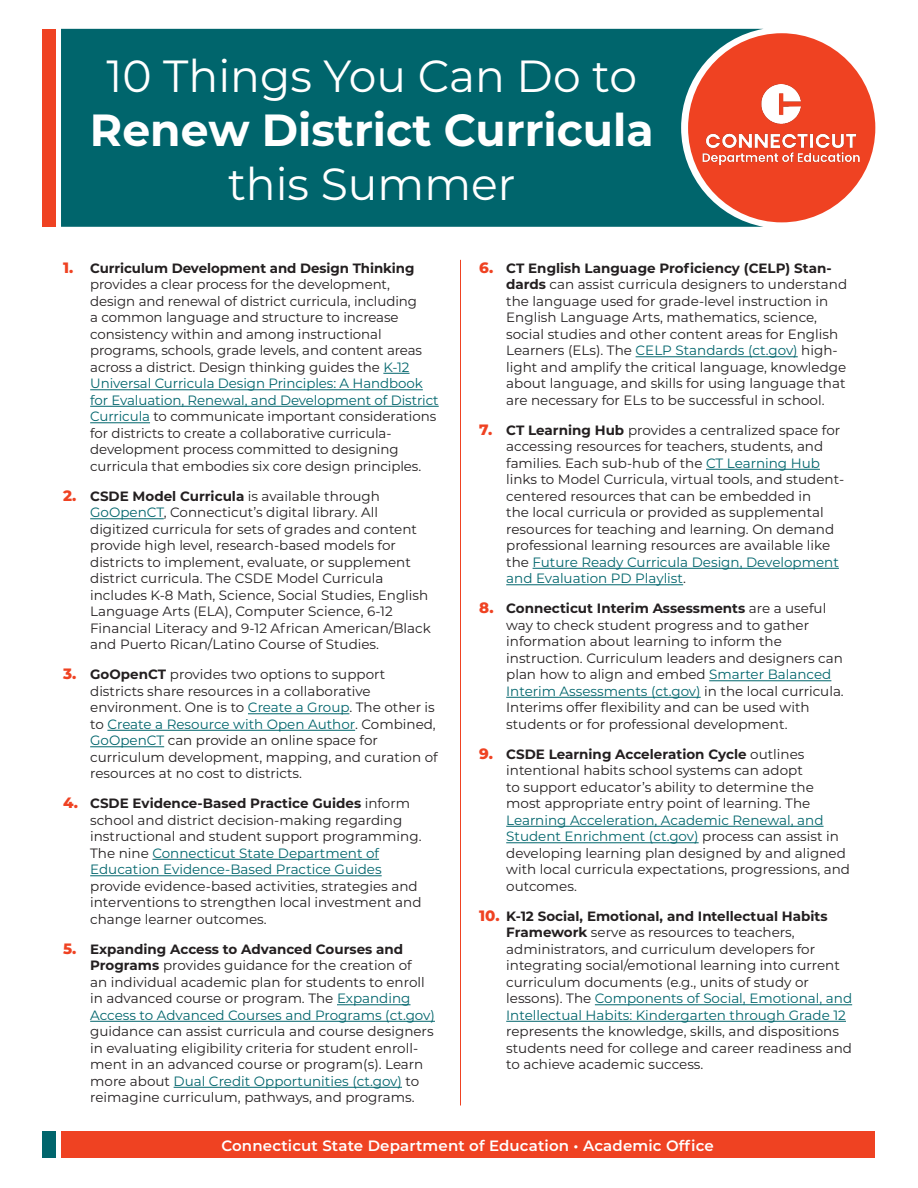
<style>
.page{position:relative;width:918px;height:1188px;background:#fff}
.page>*{position:absolute;margin:0;border:0;box-sizing:border-box;transform-origin:0 0}
.t1{font:45px/54px "Montserrat";color:#fff;text-align:center}
.t2{font:600 15px "Montserrat";letter-spacing:.01em;color:#fff}
.t3{font:13.5px/16.5px "Montserrat";color:#231f20}
.s1{font-weight:700}
.s2{font-weight:800;font-size:15px;color:#ef4222}
.s3{color:#00656c}
</style>
<div class="page">
<div style="left:61px;top:29px;width:703px;height:198px;background:#00656c"></div>
<div style="left:688px;top:33px;width:187px;height:189px;background:#ef4222;border-radius:50%"></div>
<div style="left:42px;top:29px;width:14px;height:198px;background:#ef4222"></div>
<div style="left:61px;top:1131px;width:814px;height:27px;background:#ef4222"></div>
<div style="left:42px;top:1131px;width:14px;height:27px;background:#00656c"></div>
<hr style="left:460px;top:260px;width:1px;height:846px;background:#ef4222">
<img style="left:702px;top:84px;width:158px;height:82px">
<svg style="left:383px;top:373px;width:27px;height:1px"></svg>
<hr style="left:90px;top:389px;width:333px;height:1px;background:#00656c">
<hr style="left:90px;top:406px;width:349px;height:1px;background:#00656c">
<hr style="left:90px;top:422px;width:60px;height:1px;background:#00656c">
<hr style="left:90px;top:518px;width:74px;height:1px;background:#00656c">
<hr style="left:248px;top:713px;width:101px;height:1px;background:#00656c">
<hr style="left:107px;top:730px;width:248px;height:1px;background:#00656c">
<hr style="left:90px;top:746px;width:74px;height:1px;background:#00656c">
<hr style="left:152px;top:859px;width:227px;height:1px;background:#00656c">
<hr style="left:90px;top:875px;width:292px;height:1px;background:#00656c">
<hr style="left:337px;top:1004px;width:73px;height:1px;background:#00656c">
<hr style="left:90px;top:1021px;width:345px;height:1px;background:#00656c">
<hr style="left:174px;top:1087px;width:228px;height:1px;background:#00656c">
<hr style="left:636px;top:356px;width:162px;height:1px;background:#00656c">
<hr style="left:706px;top:469px;width:114px;height:1px;background:#00656c">
<hr style="left:533px;top:568px;width:306px;height:1px;background:#00656c">
<hr style="left:506px;top:584px;width:177px;height:1px;background:#00656c">
<hr style="left:709px;top:680px;width:122px;height:1px;background:#00656c">
<hr style="left:506px;top:697px;width:195px;height:1px;background:#00656c">
<hr style="left:506px;top:826px;width:318px;height:1px;background:#00656c">
<hr style="left:506px;top:842px;width:193px;height:1px;background:#00656c">
<hr style="left:595px;top:1004px;width:257px;height:1px;background:#00656c">
<hr style="left:506px;top:1021px;width:340px;height:1px;background:#00656c">
<p class="t1" style="left:90px;top:47px;width:565px">10 Things You Can Do to<br><span class="s1">Renew District Curricula </span>this Summer</p>
<p class="t3" style="left:90px;top:259px;width:350px;text-indent:-27px"><span class="s2">1.</span> <span class="s1">Curriculum Development and Design Thinking </span>provides a clear process for the development,<br>design and renewal of district curricula, including<br>a common language and structure to increase consistency within and among instructional programs, schools, grade levels, and content areas across a district. Design thinking guides the <span class="s3">K-12<br>Universal Curricula Design Principles: A Handbook for Evaluation, Renewal, and Development of District Curricula</span> to communicate important considerations for districts to create a collaborative curricula&shy;development process committed to designing curricula that embodies six core design principles.</p>
<p class="t3" style="left:90px;top:487px;width:342px;text-indent:-27px"><span class="s2">2.</span> <span class="s1">CSDE Model Curricula</span> is available through <span class="s3">GoOpenCT</span>, Connecticut’s digital library. All digitized curricula for sets of grades and content provide high level, research-based models for districts to implement, evaluate, or supplement district curricula. The CSDE Model Curricula includes K-8 Math, Science, Social Studies, English Language Arts (ELA), Computer Science, 6-12<br>Financial Literacy and 9-12 African American/Black and Puerto Rican/Latino Course of Studies.</p>
<p class="t3" style="left:90px;top:666px;width:349px;text-indent:-27px"><span class="s2">3.</span> <span class="s1">GoOpenCT</span> provides two options to support districts share resources in a collaborative environment. One is to <span class="s3">Create a Group</span>. The other is to <span class="s3">Create a Resource with Open Author</span>. Combined, <span class="s3">GoOpenCT</span> can provide an online space for curriculum development, mapping, and curation of resources at no cost to districts.</p>
<p class="t3" style="left:90px;top:795px;width:333px;text-indent:-27px"><span class="s2">4.</span> <span class="s1">CSDE Evidence-Based Practice Guides</span> inform school and district decision-making regarding instructional and student support programming.<br>The nine <span class="s3">Connecticut State Department of Education Evidence-Based Practice Guides </span>provide evidence-based activities, strategies and interventions to strengthen local investment and change learner outcomes.</p>
<p class="t3" style="left:90px;top:940px;width:346px;text-indent:-27px"><span class="s2">5.</span> <span class="s1">Expanding Access to Advanced Courses and Programs</span> provides guidance for the creation of<br>an individual academic plan for students to enroll in advanced course or program. The <span class="s3">Expanding Access to Advanced Courses and Programs (ct.gov) </span>guidance can assist curricula and course designers in evaluating eligibility criteria for student enroll&shy;ment in an advanced course or program(s). Learn more about <span class="s3">Dual Credit Opportunities (ct.gov)</span> to reimagine curriculum, pathways, and programs.</p>
<p class="t3" style="left:506px;top:259px;width:342px;text-indent:-27px"><span class="s2">6.</span> <span class="s1">CT English Language Proficiency (CELP) Stan&shy;dards</span> can assist curricula designers to understand the language used for grade-level instruction in English Language Arts, mathematics, science, social studies and other content areas for English Learners (ELs). The <span class="s3">CELP Standards (ct.gov)</span> high&shy;light and amplify the critical language, knowledge about language, and skills for using language that are necessary for ELs to be successful in school.</p>
<p class="t3" style="left:506px;top:421px;width:339px;text-indent:-27px"><span class="s2">7.</span> <span class="s1">CT Learning Hub</span> provides a centralized space for accessing resources for teachers, students, and families. Each sub-hub of the <span class="s3">CT Learning Hub </span>links to Model Curricula, virtual tools, and student&shy;centered resources that can be embedded in<br>the local curricula or provided as supplemental resources for teaching and learning. On demand professional learning resources are available like the <span class="s3">Future Ready Curricula Design, Development and Evaluation PD Playlist</span>.</p>
<p class="t3" style="left:506px;top:600px;width:339px;text-indent:-27px"><span class="s2">8.</span> <span class="s1">Connecticut Interim Assessments</span> are a useful way to check student progress and to gather information about learning to inform the instruction. Curriculum leaders and designers can plan how to align and embed <span class="s3">Smarter Balanced Interim Assessments (ct.gov)</span> in the local curricula.<br>Interims offer flexibility and can be used with students or for professional development.</p>
<p class="t3" style="left:506px;top:745px;width:345px;text-indent:-27px"><span class="s2">9.</span> <span class="s1">CSDE Learning Acceleration Cycle</span> outlines intentional habits school systems can adopt<br>to support educator’s ability to determine the most appropriate entry point of learning. The <span class="s3">Learning Acceleration, Academic Renewal, and Student Enrichment (ct.gov)</span> process can assist in developing learning plan designed by and aligned with local curricula expectations, progressions, and outcomes.</p>
<p class="t3" style="left:506px;top:907px;width:347px;text-indent:-27px"><span class="s2">10.</span> <span class="s1">K-12 Social, Emotional, and Intellectual Habits Framework</span> serve as resources to teachers, administrators, and curriculum developers for integrating social/emotional learning into current curriculum documents (e.g., units of study or lessons). The <span class="s3">Components of Social, Emotional, and Intellectual Habits: Kindergarten through Grade 12 </span>represents the knowledge, skills, and dispositions students need for college and career readiness and to achieve academic success.</p>
<p class="t2" style="left:221px;top:1135px;width:494px">Connecticut State Department of Education • Academic Office</p>
</div>
